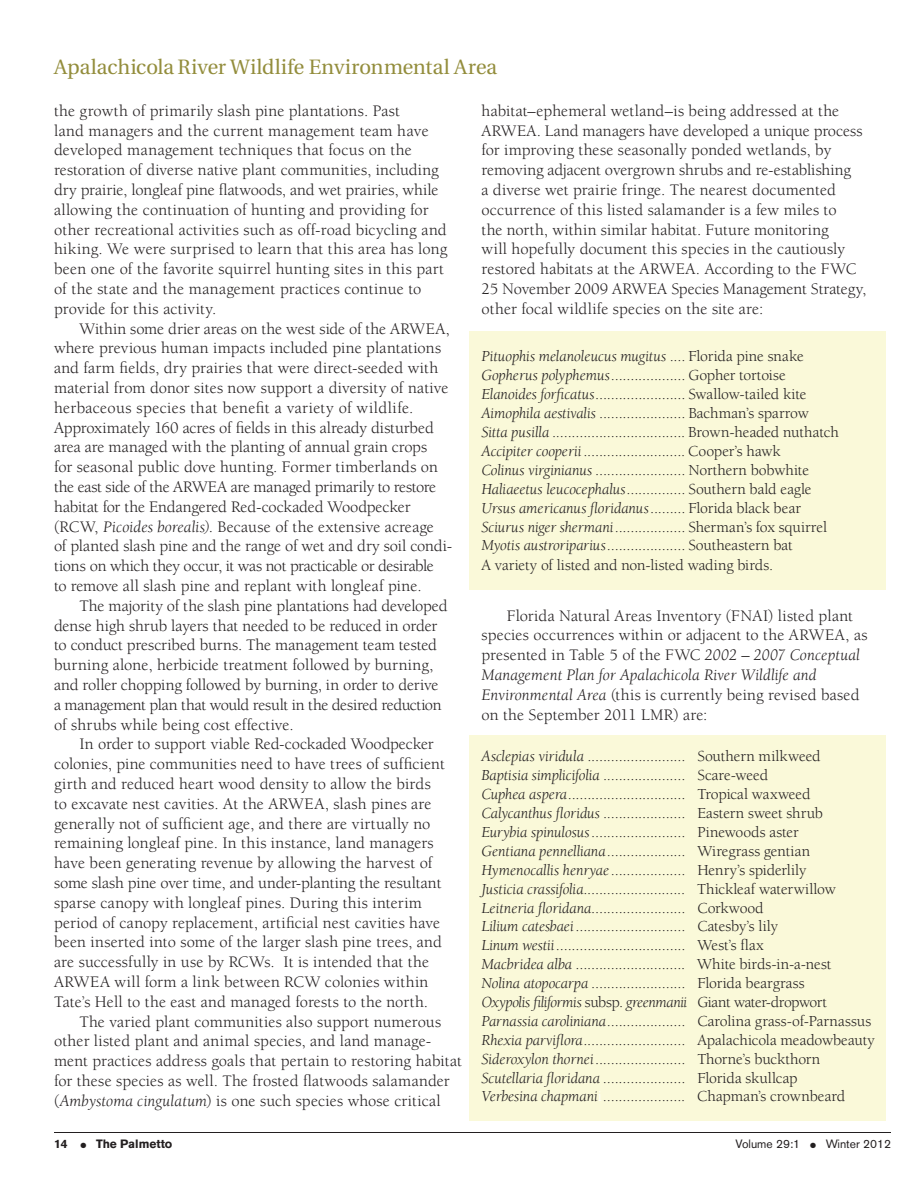
<style>
.page{position:relative;width:918px;height:1188px;background:#fff}
.page>*{position:absolute;margin:0;border:0;box-sizing:border-box;transform-origin:0 0}
.t1{font:27px "Utopia Headline";letter-spacing:.005em;color:#938d3c}
.t2{font:16.5px/19.8px "Berkeley";letter-spacing:.005em;color:#231f20}
.t3{font:15.75px/18.9px "Berkeley";letter-spacing:-.005em;color:#231f20}
.t4{font:12px "Akzidenz Grotesk BE";color:#231f20}
.t5{font:700 12px "Akzidenz Grotesk BE";color:#231f20}
.s1{font-style:italic}
.s2{color:#fff}
</style>
<div class="page">
<div style="left:470px;top:735px;width:416px;height:386px;background:#faf9d9"></div>
<div style="left:470px;top:331px;width:416px;height:259px;background:#faf9d9"></div>
<hr style="left:54px;top:1132px;width:837px;height:1px;background:#231f20">
<h1 class="t1" style="left:54px;top:49px;width:445px">Apalachicola River Wildlife Environmental Area</h1>
<p class="t2" style="left:54px;top:102px;width:395px">the growth of primarily slash pine plantations. Past<br>land managers and the current management team have developed management techniques that focus on the restoration of diverse native plant communities, including dry prairie, longleaf pine flatwoods, and wet prairies, while allowing the continuation of hunting and providing for other recreational activities such as off-road bicycling and hiking. We were surprised to learn that this area has long been one of the favorite squirrel hunting sites in this part of the state and the management practices continue to provide for this activity.</p>
<p class="t2" style="left:54px;top:320px;width:400px;text-indent:25px">Within some drier areas on the west side of the ARWEA, where previous human impacts included pine plantations and farm fields, dry prairies that were direct-seeded with material from donor sites now support a diversity of native herbaceous species that benefit a variety of wildlife.<br>Approximately 160 acres of fields in this already disturbed area are managed with the planting of annual grain crops<br>for seasonal public dove hunting. Former timberlands on the east side of the ARWEA are managed primarily to restore habitat for the Endangered Red-cockaded Woodpecker (RCW, <span class="s1">Picoides borealis)</span>. Because of the extensive acreage<br>of planted slash pine and the range of wet and dry soil condi&shy;tions on which they occur, it was not practicable or desirable<br>to remove all slash pine and replant with longleaf pine.</p>
<p class="t2" style="left:54px;top:597px;width:395px;text-indent:25px">The majority of the slash pine plantations had developed dense high shrub layers that needed to be reduced in order to conduct prescribed burns. The management team tested burning alone, herbicide treatment followed by burning, and roller chopping followed by burning, in order to derive a management plan that would result in the desired reduction of shrubs while being cost effective.</p>
<p class="t2" style="left:54px;top:736px;width:392px;text-indent:25px">In order to support viable Red-cockaded Woodpecker colonies, pine communities need to have trees of sufficient girth and reduced heart wood density to allow the birds to excavate nest cavities. At the ARWEA, slash pines are generally not of sufficient age, and there are virtually no remaining longleaf pine. In this instance, land managers have been generating revenue by allowing the harvest of some slash pine over time, and under-planting the resultant sparse canopy with longleaf pines. During this interim period of canopy replacement, artificial nest cavities have been inserted into some of the larger slash pine trees, and are successfully in use by RCWs. It is intended that the ARWEA will form a link between RCW colonies within Tate’s Hell to the east and managed forests to the north.</p>
<p class="t2" style="left:54px;top:1013px;width:410px;text-indent:25px">The varied plant communities also support numerous other listed plant and animal species, and land manage&shy;ment practices address goals that pertain to restoring habitat for these species as well. The frosted flatwoods salamander (<span class="s1">Ambystoma cingulatum</span>) is one such species whose critical</p>
<p class="t2" style="left:482px;top:102px;width:386px">habitat–ephemeral wetland–is being addressed at the ARWEA. Land managers have developed a unique process for improving these seasonally ponded wetlands, by removing adjacent overgrown shrubs and re-establishing<br>a diverse wet prairie fringe. The nearest documented occurrence of this listed salamander is a few miles to<br>the north, within similar habitat. Future monitoring<br>will hopefully document this species in the cautiously restored habitats at the ARWEA. According to the FWC 25 November 2009 ARWEA Species Management Strategy, other focal wildlife species on the site are:</p>
<p class="t3" style="left:481px;top:348px;width:359px"><span class="s1">Pituophis melanoleucus mugitus</span> .... Florida pine snake <span class="s1">Gopherus polyphemus</span> ................... Gopher tortoise <span class="s1">Elanoides forficatus</span> ....................... Swallow-tailed kite <span class="s1">Aimophila aestivalis</span> ...................... Bachman’s sparrow <span class="s1">Sitta pusilla</span> .................................. Brown-headed nuthatch <span class="s1">Accipiter cooperii</span> .......................... Cooper’s hawk<br><span class="s1">Colinus virginianus</span> ....................... Northern bobwhite <span class="s1">Haliaeetus leucocephalus</span> ............... Southern bald eagle <span class="s1">Ursus americanus floridanus</span> ......... Florida black bear <span class="s1">Sciurus niger shermani</span> .................. Sherman’s fox squirrel <span class="s1">Myotis austroriparius</span> .................... Southeastern bat<br>A variety of listed and non-listed wading birds.</p>
<p class="t2" style="left:482px;top:607px;width:388px;text-indent:25px">Florida Natural Areas Inventory (FNAI) listed plant species occurrences within or adjacent to the ARWEA, as presented in Table 5 of the FWC <span class="s1">2002 – 2007 Conceptual Management Plan for Apalachicola River Wildlife and Environmental Area</span> (this is currently being revised based on the September 2011 LMR) are:</p>
<p class="t3" style="left:481px;top:748px;width:395px"><span class="s1">Asclepias viridula</span> ......................... Southern milkweed<br><span class="s1">Baptisia simplicifolia</span> ..................... Scare-weed<br><span class="s1">Cuphea aspera</span> .............................. Tropical waxweed <span class="s1">Calycanthus floridus</span> ..................... Eastern sweet shrub<br><span class="s1">Eurybia spinulosus</span> ........................ Pinewoods aster<br><span class="s1">Gentiana pennelliana</span> .................... Wiregrass gentian <span class="s1">Hymenocallis henryae</span> ................... Henry’s spiderlily<br><span class="s1">Justicia crassifolia</span>.......................... Thickleaf waterwillow <span class="s1">Leitneria floridana</span>........................ Corkwood<br><span class="s1">Lilium catesbaei</span> ............................ Catesby’s lily<br><span class="s1">Linum westii</span> ................................. West’s flax<br><span class="s1">Macbridea alba</span> ............................ White birds-in-a-nest<br><span class="s1">Nolina atopocarpa</span> ........................ Florida beargrass<br><span class="s1">Oxypolis filiformis</span> subsp. <span class="s1">greenmanii</span> Giant water-dropwort <span class="s1">Parnassia caroliniana</span> .................... Carolina grass-of-Parnassus <span class="s1">Rhexia parviflora</span> .......................... Apalachicola meadowbeauty <span class="s1">Sideroxylon thornei</span> ....................... Thorne’s buckthorn <span class="s1">Scutellaria floridana</span> ..................... Florida skullcap<br><span class="s1">Verbesina chapmani</span><span class="s2">i</span> ..................... Chapman’s crownbeard</p>
<p class="t5" style="left:54px;top:1139px;width:120px">14 ● The Palmetto</p>
<p class="t4" style="left:736px;top:1139px;width:157px">Volume 29:1 ● Winter 2012</p>
</div>
